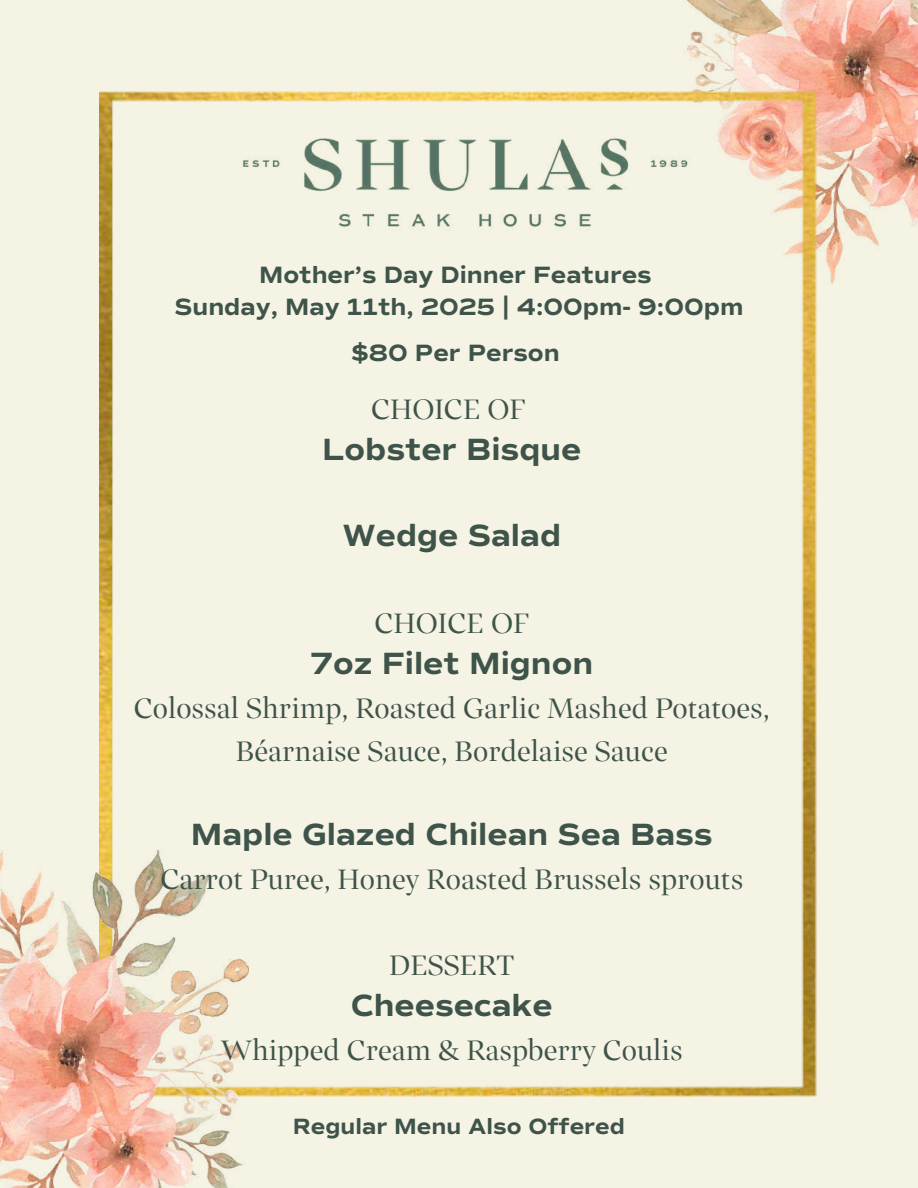
<style>
.page{position:relative;width:918px;height:1188px;background:#f5f3e3}
.page>*{position:absolute;margin:0;border:0;box-sizing:border-box;transform-origin:0 0}
.t1{font:31.2px/42.8px "Inka B Display";color:#3e534a;text-align:center}
.t2{font:700 31.2px "Commuters Sans";color:#3e534a}
.t3{font:700 24px/32.7px "Commuters Sans";color:#3e534a;text-align:center}
.t4{font:700 22.5px "Commuters Sans";color:#3e534a}
</style>
<div class="page">
<img style="left:667px;top:0;width:251px;height:283px">
<img style="left:100px;top:92px;width:718px;height:1004px">
<img style="left:0;top:849px;width:249px;height:339px">
<img style="left:218px;top:113px;width:483px;height:149px">
<p class="t3" style="left:175px;top:258px;width:570px">Mother’s Day Dinner Features<br>Sunday, May 11th, 2025 | 4:00pm- 9:00pm</p>
<p class="t3" style="left:351px;top:337px;width:210px">$80 Per Person</p>
<p class="t1" style="left:371px;top:387px;width:156px">CHOICE OF</p>
<p class="t2" style="left:322px;top:431px;width:261px">Lobster Bisque</p>
<p class="t2" style="left:343px;top:516px;width:220px">Wedge Salad</p>
<p class="t1" style="left:375px;top:600px;width:156px">CHOICE OF</p>
<p class="t2" style="left:311px;top:645px;width:284px">7oz Filet Mignon</p>
<p class="t1" style="left:134px;top:686px;width:637px">Colossal Shrimp, Roasted Garlic Mashed Potatoes,<br>Béarnaise Sauce, Bordelaise Sauce</p>
<p class="t2" style="left:191px;top:816px;width:523px">Maple Glazed Chilean Sea Bass</p>
<p class="t1" style="left:160px;top:857px;width:584px">Carrot Puree, Honey Roasted Brussels sprouts</p>
<p class="t1" style="left:389px;top:942px;width:127px">DESSERT</p>
<p class="t2" style="left:351px;top:987px;width:203px">Cheesecake</p>
<p class="t1" style="left:221px;top:1028px;width:463px">Whipped Cream &amp; Raspberry Coulis</p>
<p class="t4" style="left:293px;top:1113px;width:334px">Regular Menu Also Offered</p>
</div>
